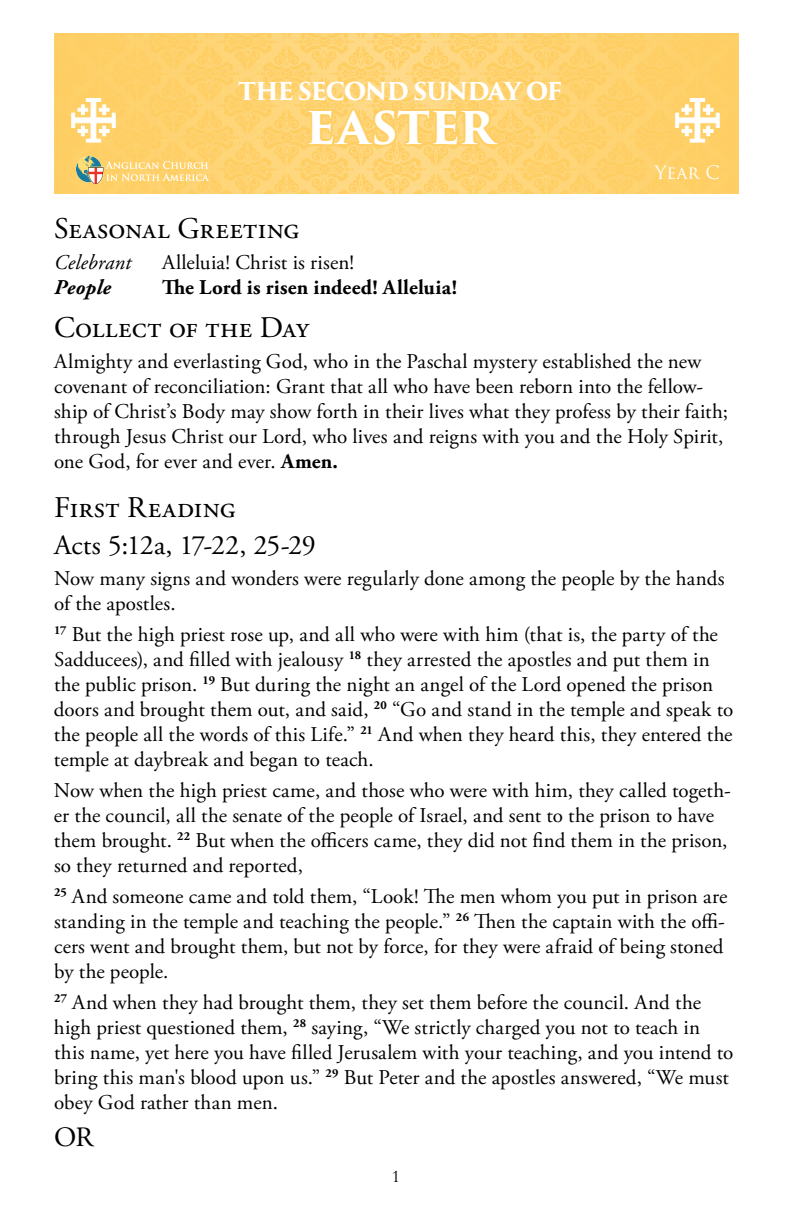
<style>
.page{position:relative;width:792px;height:1224px;background:#fff}
.page>*{position:absolute;margin:0;border:0;box-sizing:border-box;transform-origin:0 0}
.t1{font:700 44px "Trajan Pro 3";color:#fff}
.t2{font:30px "Adobe Garamond Pro";letter-spacing:.01em;color:#000}
.t3{font:28px "Adobe Garamond Pro";letter-spacing:-.02em;color:#000}
.t4{font:700 24px "Trajan Pro 3";letter-spacing:-.055em;color:#fff}
.t5{font:21px/25px "Adobe Garamond Pro";letter-spacing:-.005em;color:#000}
.t6{font:700 21px "Adobe Garamond Pro";letter-spacing:.01em;color:#000}
.t7{font:italic 21px "Adobe Garamond Pro";letter-spacing:.005em;color:#000}
.t8{font:italic 700 21px "Adobe Garamond Pro";letter-spacing:.01em;color:#000}
.t9{font:18px "Trajan Pro 3";color:#fff}
.t10{font:18px "Garamond";color:#000}
.s1{font-weight:700}
</style>
<div class="page">
<svg style="left:397px;top:33px;width:341px;height:160px;background:#fdd16c"></svg>
<svg style="left:54px;top:33px;width:343px;height:160px;background:#fdd16d"></svg>
<svg style="left:72px;top:98px;width:43px;height:44px"></svg>
<svg style="left:676px;top:98px;width:43px;height:44px"></svg>
<img style="left:76px;top:157px;width:132px;height:27px">
<svg style="left:305px;top:60px;width:197px;height:120px;background:#fed372"></svg>
<p class="t4" style="left:238px;top:74px;width:325px">THE SECOND SUNDAY OF</p>
<h1 class="t1" style="left:306px;top:95px;width:190px">EASTER</h1>
<p class="t9" style="left:655px;top:160px;width:67px">Year C</p>
<h2 class="t2" style="left:54px;top:210px;width:247px">Seasonal Greeting</h2>
<p class="t7" style="left:54px;top:249px;width:79px">Celebrant</p>
<p class="t5" style="left:162px;top:250px;width:194px">Alleluia! Christ is risen!</p>
<p class="t8" style="left:54px;top:275px;width:59px">People</p>
<p class="t6" style="left:162px;top:275px;width:297px">The Lord is risen indeed! Alleluia!</p>
<h2 class="t2" style="left:54px;top:309px;width:257px">Collect of the Day</h2>
<p class="t5" style="left:54px;top:349px;width:676px">Almighty and everlasting God, who in the Paschal mystery established the new covenant of reconciliation: Grant that all who have been reborn into the fellow&shy;ship of Christ’s Body may show forth in their lives what they profess by their faith; through Jesus Christ our Lord, who lives and reigns with you and the Holy Spirit, one God, for ever and ever. <span class="s1">Amen.</span></p>
<h2 class="t2" style="left:54px;top:489px;width:183px">First Reading</h2>
<h3 class="t3" style="left:54px;top:528px;width:263px">Acts 5:12a, 17-22, 25-29</h3>
<p class="t5" style="left:54px;top:566px;width:672px">Now many signs and wonders were regularly done among the people by the hands of the apostles.</p>
<p class="t5" style="left:54px;top:622px;width:681px"><sup>17</sup> But the high priest rose up, and all who were with him (that is, the party of the Sadducees), and filled with jealousy <sup>18</sup> they arrested the apostles and put them in the public prison. <sup>19</sup> But during the night an angel of the Lord opened the prison doors and brought them out, and said, <sup>20</sup> “Go and stand in the temple and speak to the people all the words of this Life.” <sup>21</sup> And when they heard this, they entered the temple at daybreak and began to teach.</p>
<p class="t5" style="left:54px;top:778px;width:679px">Now when the high priest came, and those who were with him, they called togeth&shy;er the council, all the senate of the people of Israel, and sent to the prison to have them brought. <sup>22</sup> But when the officers came, they did not find them in the prison, so they returned and reported,</p>
<p class="t5" style="left:54px;top:884px;width:675px"><sup>25</sup> And someone came and told them, “Look! The men whom you put in prison are standing in the temple and teaching the people.” <sup>26</sup> Then the captain with the offi&shy;cers went and brought them, but not by force, for they were afraid of being stoned by the people.</p>
<p class="t5" style="left:54px;top:990px;width:681px"><sup>27</sup> And when they had brought them, they set them before the council. And the high priest questioned them, <sup>28</sup> saying, “We strictly charged you not to teach in this name, yet here you have filled Jerusalem with your teaching, and you intend to bring this man's blood upon us.” <sup>29</sup> But Peter and the apostles answered, “We must obey God rather than men.</p>
<h3 class="t3" style="left:54px;top:1120px;width:41px">OR</h3>
<p class="t10" style="left:392px;top:1164px;width:10px">1</p>
</div>
